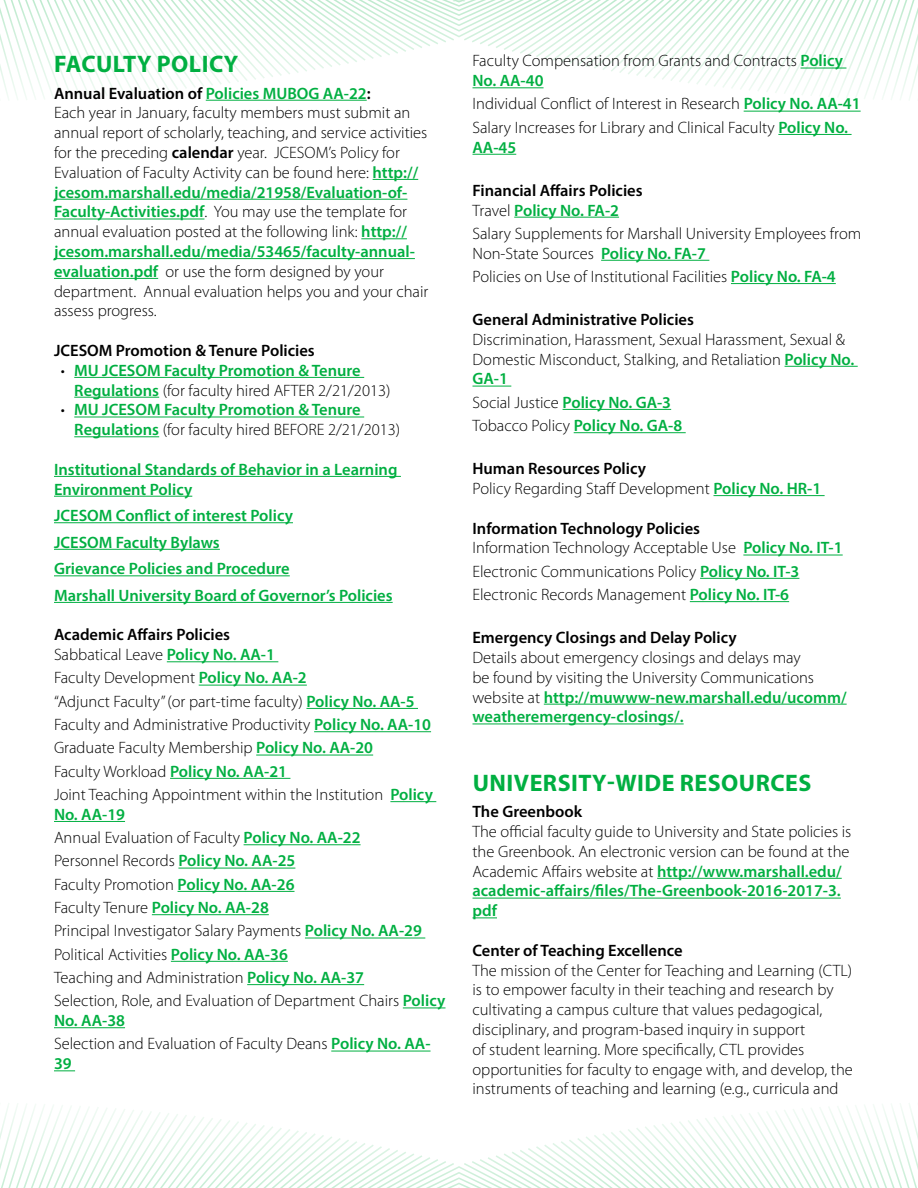
<style>
.page{position:relative;width:918px;height:1188px;background:#fff}
.page>*{position:absolute;margin:0;border:0;box-sizing:border-box;transform-origin:0 0}
.t1{font:700 24px "Myriad Pro";letter-spacing:.02em;color:#00af41}
.t2{font:300 16.5px/19.8px "Myriad Pro";color:#000}
.t3{font:600 16.5px/19.8px "Myriad Pro";color:#00af41}
.t4{font:600 16.5px/19.8px "Myriad Pro";color:#000}
.s1{font-weight:600}
.s2{font-weight:600;color:#00af41}
.s3{font-weight:300;color:#000}
.s4{font-weight:300}
.s5{color:#00af41}
</style>
<div class="page">
<svg style="left:0;top:0;width:918px;height:101px"></svg>
<svg style="left:0;top:1104px;width:918px;height:84px"></svg>
<hr style="left:206px;top:100px;width:161px;height:1px;background:#00af41">
<hr style="left:373px;top:179px;width:45px;height:1px;background:#00af41">
<hr style="left:54px;top:199px;width:353px;height:1px;background:#00af41">
<hr style="left:54px;top:219px;width:150px;height:1px;background:#00af41">
<hr style="left:361px;top:238px;width:46px;height:1px;background:#00af41">
<hr style="left:54px;top:258px;width:361px;height:1px;background:#00af41">
<hr style="left:54px;top:278px;width:104px;height:1px;background:#00af41">
<hr style="left:74px;top:377px;width:290px;height:1px;background:#00af41">
<hr style="left:74px;top:397px;width:85px;height:1px;background:#00af41">
<hr style="left:74px;top:417px;width:290px;height:1px;background:#00af41">
<hr style="left:74px;top:436px;width:85px;height:1px;background:#00af41">
<hr style="left:54px;top:476px;width:347px;height:1px;background:#00af41">
<hr style="left:54px;top:496px;width:138px;height:1px;background:#00af41">
<hr style="left:54px;top:522px;width:239px;height:1px;background:#00af41">
<hr style="left:54px;top:549px;width:166px;height:1px;background:#00af41">
<hr style="left:54px;top:575px;width:236px;height:1px;background:#00af41">
<hr style="left:54px;top:602px;width:339px;height:1px;background:#00af41">
<hr style="left:167px;top:661px;width:111px;height:1px;background:#00af41">
<hr style="left:199px;top:685px;width:108px;height:1px;background:#00af41">
<hr style="left:306px;top:708px;width:112px;height:1px;background:#00af41">
<hr style="left:314px;top:731px;width:117px;height:1px;background:#00af41">
<hr style="left:256px;top:755px;width:117px;height:1px;background:#00af41">
<hr style="left:170px;top:778px;width:120px;height:1px;background:#00af41">
<hr style="left:390px;top:801px;width:46px;height:1px;background:#00af41">
<hr style="left:54px;top:821px;width:71px;height:1px;background:#00af41">
<hr style="left:244px;top:844px;width:117px;height:1px;background:#00af41">
<hr style="left:178px;top:868px;width:117px;height:1px;background:#00af41">
<hr style="left:178px;top:891px;width:117px;height:1px;background:#00af41">
<hr style="left:152px;top:914px;width:117px;height:1px;background:#00af41">
<hr style="left:305px;top:938px;width:120px;height:1px;background:#00af41">
<hr style="left:171px;top:961px;width:117px;height:1px;background:#00af41">
<hr style="left:247px;top:984px;width:117px;height:1px;background:#00af41">
<hr style="left:403px;top:1008px;width:43px;height:1px;background:#00af41">
<hr style="left:54px;top:1027px;width:71px;height:1px;background:#00af41">
<hr style="left:331px;top:1051px;width:100px;height:1px;background:#00af41">
<svg style="left:54px;top:1070px;width:21px;height:1px"></svg>
<hr style="left:801px;top:68px;width:45px;height:1px;background:#00af41">
<hr style="left:472px;top:87px;width:72px;height:1px;background:#00af41">
<hr style="left:744px;top:111px;width:117px;height:1px;background:#00af41">
<hr style="left:778px;top:134px;width:74px;height:1px;background:#00af41">
<hr style="left:472px;top:154px;width:44px;height:1px;background:#00af41">
<hr style="left:514px;top:217px;width:105px;height:1px;background:#00af41">
<hr style="left:601px;top:260px;width:108px;height:1px;background:#00af41">
<hr style="left:731px;top:283px;width:105px;height:1px;background:#00af41">
<hr style="left:785px;top:366px;width:73px;height:1px;background:#00af41">
<hr style="left:472px;top:386px;width:39px;height:1px;background:#00af41">
<hr style="left:563px;top:409px;width:108px;height:1px;background:#00af41">
<hr style="left:574px;top:432px;width:112px;height:1px;background:#00af41">
<hr style="left:713px;top:495px;width:112px;height:1px;background:#00af41">
<hr style="left:743px;top:555px;width:100px;height:1px;background:#00af41">
<hr style="left:700px;top:578px;width:99px;height:1px;background:#00af41">
<hr style="left:690px;top:601px;width:99px;height:1px;background:#00af41">
<hr style="left:544px;top:704px;width:303px;height:1px;background:#00af41">
<hr style="left:472px;top:724px;width:212px;height:1px;background:#00af41">
<hr style="left:657px;top:878px;width:185px;height:1px;background:#00af41">
<hr style="left:472px;top:898px;width:369px;height:1px;background:#00af41">
<svg style="left:472px;top:917px;width:25px;height:1px"></svg>
<h1 class="t1" style="left:54px;top:48px;width:186px">FACULTY POLICY</h1>
<p class="t2" style="left:54px;top:83px;width:376px"><span class="s1">Annual Evaluation of</span> <span class="s2">Policies MUBOG AA-22</span><span class="s1">:<br></span>Each year in January, faculty members must submit an annual report of scholarly, teaching, and service activities for the preceding <span class="s1">calendar</span> year. JCESOM’s Policy for Evaluation of Faculty Activity can be found here: <span class="s2">http:// jcesom.marshall.edu/media/21958/Evaluation-of-Faculty-Activities.pdf</span>. You may use the template for annual evaluation posted at the following link: <span class="s2">http:// jcesom.marshall.edu/media/53465/faculty-annual&shy;evaluation.pdf</span> or use the form designed by your department. Annual evaluation helps you and your chair assess progress.</p>
<p class="t4" style="left:54px;top:340px;width:262px">JCESOM Promotion &amp; Tenure Policies</p>
<p class="t3" style="left:74px;top:360px;width:318px;text-indent:-13px"><span class="s3">•</span> MU JCESOM Faculty Promotion &amp; Tenure<br>Regulations <span class="s3">(for faculty hired AFTER 2/21/2013)</span></p>
<p class="t3" style="left:74px;top:399px;width:328px;text-indent:-13px"><span class="s3">•</span> MU JCESOM Faculty Promotion &amp; Tenure<br>Regulations <span class="s3">(for faculty hired BEFORE 2/21/2013)</span></p>
<p class="t3" style="left:54px;top:459px;width:345px">Institutional Standards of Behavior in a Learning<br>Environment Policy</p>
<p class="t3" style="left:54px;top:502px;width:340px;line-height:26.5px">JCESOM Conflict of interest Policy<br>JCESOM Faculty Bylaws<br>Grievance Policies and Procedure<br>Marshall University Board of Governor’s Policies</p>
<p class="t4" style="left:54px;top:624px;width:222px">Academic Affairs Policies<br><span class="s4">Sabbatical Leave</span> <span class="s5">Policy No. AA-1</span></p>
<p class="t2" style="left:54px;top:666px;width:380px;line-height:23.2px">Faculty Development <span class="s2">Policy No. AA-2<br></span>“Adjunct Faculty” (or part-time faculty) <span class="s2">Policy No. AA-5<br></span>Faculty and Administrative Productivity <span class="s2">Policy No. AA-10<br></span>Graduate Faculty Membership <span class="s2">Policy No. AA-20<br></span>Faculty Workload <span class="s2">Policy No. AA-21<br></span>Joint Teaching Appointment within the Institution <span class="s2">Policy</span></p>
<p class="t2" style="left:54px;top:803px;width:393px;line-height:23.2px"><span class="s2">No. AA-19<br></span>Annual Evaluation of Faculty <span class="s2">Policy No. AA-22<br></span>Personnel Records <span class="s2">Policy No. AA-25<br></span>Faculty Promotion <span class="s2">Policy No. AA-26<br></span>Faculty Tenure <span class="s2">Policy No. AA-28<br></span>Principal Investigator Salary Payments <span class="s2">Policy No. AA-29<br></span>Political Activities <span class="s2">Policy No. AA-36<br></span>Teaching and Administration <span class="s2">Policy No. AA-37<br></span>Selection, Role, and Evaluation of Department Chairs <span class="s2">Policy</span></p>
<p class="t2" style="left:54px;top:1009px;width:378px;line-height:23.2px"><span class="s2">No. AA-38<br></span>Selection and Evaluation of Faculty Deans <span class="s2">Policy No. AA-</span></p>
<p class="t3" style="left:54px;top:1053px;width:19px">39</p>
<p class="t2" style="left:472px;top:51px;width:372px">Faculty Compensation from Grants and Contracts <span class="s2">Policy<br>No. AA-40</span></p>
<p class="t2" style="left:472px;top:92px;width:390px;line-height:23.2px">Individual Conflict of Interest in Research <span class="s2">Policy No. AA-41<br></span>Salary Increases for Library and Clinical Faculty <span class="s2">Policy No.</span></p>
<p class="t3" style="left:472px;top:137px;width:45px">AA-45</p>
<p class="t4" style="left:472px;top:180px;width:172px">Financial Affairs Policies<br><span class="s4">Travel</span> <span class="s5">Policy No. FA-2</span></p>
<p class="t2" style="left:472px;top:223px;width:390px">Salary Supplements for Marshall University Employees from<br>Non-State Sources <span class="s2">Policy No. FA-7</span></p>
<p class="t2" style="left:472px;top:266px;width:365px">Policies on Use of Institutional Facilities <span class="s2">Policy No. FA-4</span></p>
<p class="t4" style="left:472px;top:309px;width:223px">General Administrative Policies</p>
<p class="t2" style="left:472px;top:329px;width:383px">Discrimination, Harassment, Sexual Harassment, Sexual &amp;<br>Domestic Misconduct, Stalking, and Retaliation <span class="s2">Policy No.<br>GA-1</span></p>
<p class="t2" style="left:472px;top:391px;width:211px;line-height:23.2px">Social Justice <span class="s2">Policy No. GA-3<br></span>Tobacco Policy <span class="s2">Policy No. GA-8</span></p>
<p class="t2" style="left:472px;top:459px;width:350px"><span class="s1">Human Resources Policy<br></span>Policy Regarding Staff Development <span class="s2">Policy No. HR-1</span></p>
<p class="t2" style="left:472px;top:518px;width:372px"><span class="s1">Information Technology Policies<br></span>Information Technology Acceptable Use <span class="s2">Policy No. IT-1</span></p>
<p class="t2" style="left:472px;top:559px;width:328px;line-height:23.2px">Electronic Communications Policy <span class="s2">Policy No. IT-3<br></span>Electronic Records Management <span class="s2">Policy No. IT-6</span></p>
<p class="t4" style="left:472px;top:627px;width:266px">Emergency Closings and Delay Policy</p>
<p class="t2" style="left:472px;top:647px;width:376px">Details about emergency closings and delays may<br>be found by visiting the University Communications website at <span class="s2">http://muwww-new.marshall.edu/ucomm/ weatheremergency-closings/.</span></p>
<h1 class="t1" style="left:473px;top:767px;width:340px">UNIVERSITY-WIDE RESOURCES</h1>
<p class="t4" style="left:472px;top:801px;width:111px">The Greenbook</p>
<p class="t2" style="left:472px;top:821px;width:380px">The official faculty guide to University and State policies is the Greenbook. An electronic version can be found at the Academic Affairs website at <span class="s2">http://www.marshall.edu/ academic-affairs/files/The-Greenbook-2016-2017-3. pdf</span></p>
<p class="t4" style="left:472px;top:940px;width:212px">Center of Teaching Excellence</p>
<p class="t2" style="left:472px;top:960px;width:382px">The mission of the Center for Teaching and Learning (CTL) is to empower faculty in their teaching and research by cultivating a campus culture that values pedagogical, disciplinary, and program-based inquiry in support<br>of student learning. More specifically, CTL provides opportunities for faculty to engage with, and develop, the instruments of teaching and learning (e.g., curricula and</p>
</div>
